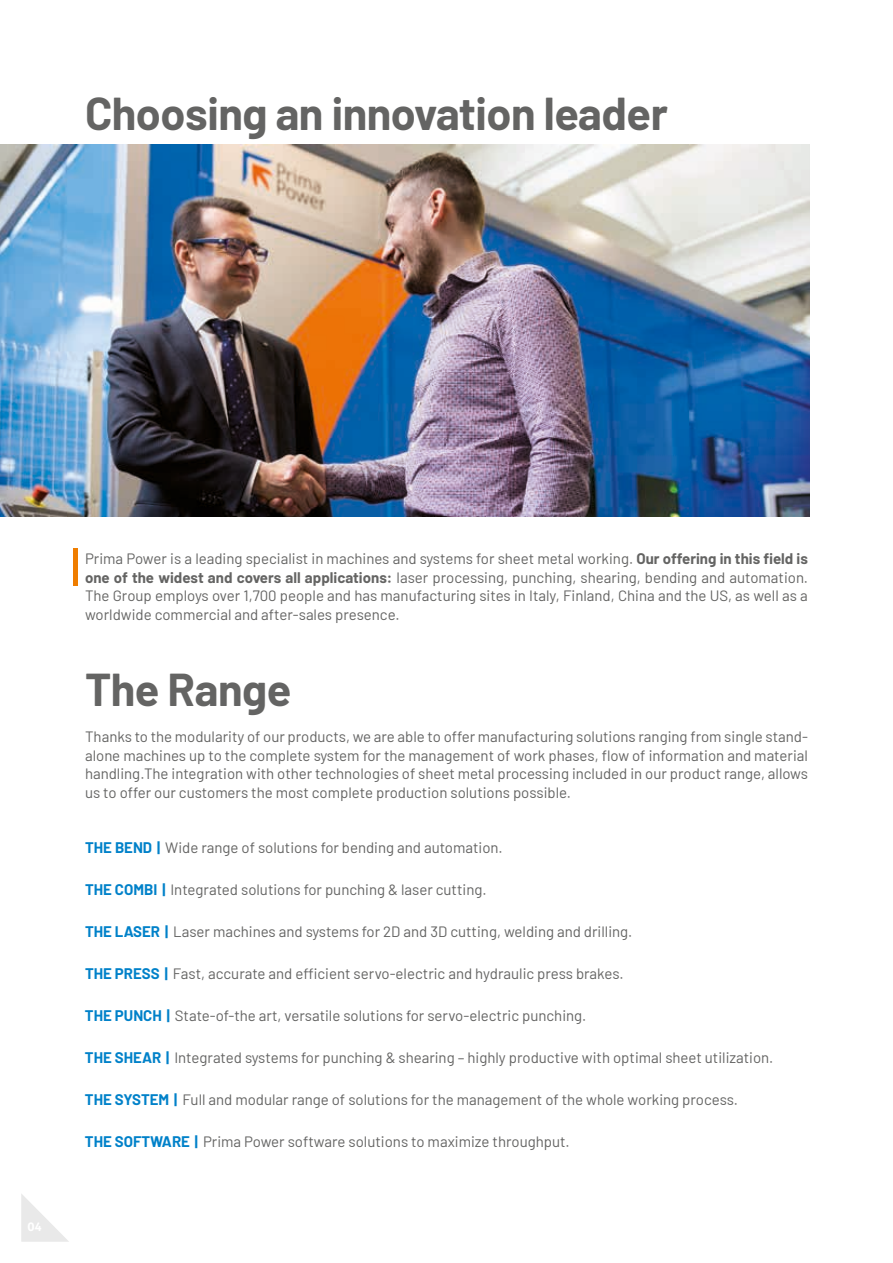
<style>
.page{position:relative;width:893px;height:1263px;background:#fff}
.page>*{position:absolute;margin:0;border:0;box-sizing:border-box;transform-origin:0 0}
.t1{font:700 45px "Barlow";letter-spacing:-.01em;color:#646463}
.t2{font:15px/18.8px "Barlow";color:#646463;text-align:justify}
.t3{font:700 12px "Aller";color:#fff}
.s1{font-weight:700}
.s2{font-weight:700;color:#0081c9}
</style>
<div class="page">
<svg style="left:21px;top:1194px;width:48px;height:48px"></svg>
<hr style="left:74px;top:548px;width:4px;height:38px;background:#ef7d00">
<img style="left:0;top:144px;width:809px;height:373px">
<h1 class="t1" style="left:85px;top:81px;width:584px">Choosing an innovation leader</h1>
<p class="t3" style="left:27px;top:1220px;width:16px">04</p>
<p class="t2" style="left:85px;top:548px;width:724px">Prima Power is a leading specialist in machines and systems for sheet metal working. <span class="s1">Our offering in this field is one of the widest and covers all applications:</span> laser processing, punching, shearing, bending and automation.<br>The Group employs over 1,700 people and has manufacturing sites in Italy, Finland, China and the US, as well as a worldwide commercial and after-sales presence.</p>
<h1 class="t1" style="left:85px;top:657px;width:208px">The Range</h1>
<p class="t2" style="left:85px;top:726px;width:724px">Thanks to the modularity of our products, we are able to offer manufacturing solutions ranging from single stand&shy;alone machines up to the complete system for the management of work phases, flow of information and material handling.The integration with other technologies of sheet metal processing included in our product range, allows us to offer our customers the most complete production solutions possible.</p>
<p class="t2" style="left:85px;top:837px;width:419px"><span class="s2">THE BEND |</span> Wide range of solutions for bending and automation.</p>
<p class="t2" style="left:85px;top:879px;width:403px"><span class="s2">THE COMBI |</span> Integrated solutions for punching &amp; laser cutting.</p>
<p class="t2" style="left:85px;top:921px;width:549px"><span class="s2">THE LASER |</span> Laser machines and systems for 2D and 3D cutting, welding and drilling.</p>
<p class="t2" style="left:85px;top:963px;width:540px"><span class="s2">THE PRESS |</span> Fast, accurate and efficient servo-electric and hydraulic press brakes.</p>
<p class="t2" style="left:85px;top:1005px;width:503px"><span class="s2">THE PUNCH |</span> State-of-the art, versatile solutions for servo-electric punching.</p>
<p class="t2" style="left:85px;top:1047px;width:690px"><span class="s2">THE SHEAR |</span> Integrated systems for punching &amp; shearing – highly productive with optimal sheet utilization.</p>
<p class="t2" style="left:85px;top:1089px;width:655px"><span class="s2">THE SYSTEM |</span> Full and modular range of solutions for the management of the whole working process.</p>
<p class="t2" style="left:85px;top:1131px;width:486px"><span class="s2">THE SOFTWARE |</span> Prima Power software solutions to maximize throughput.</p>
</div>
